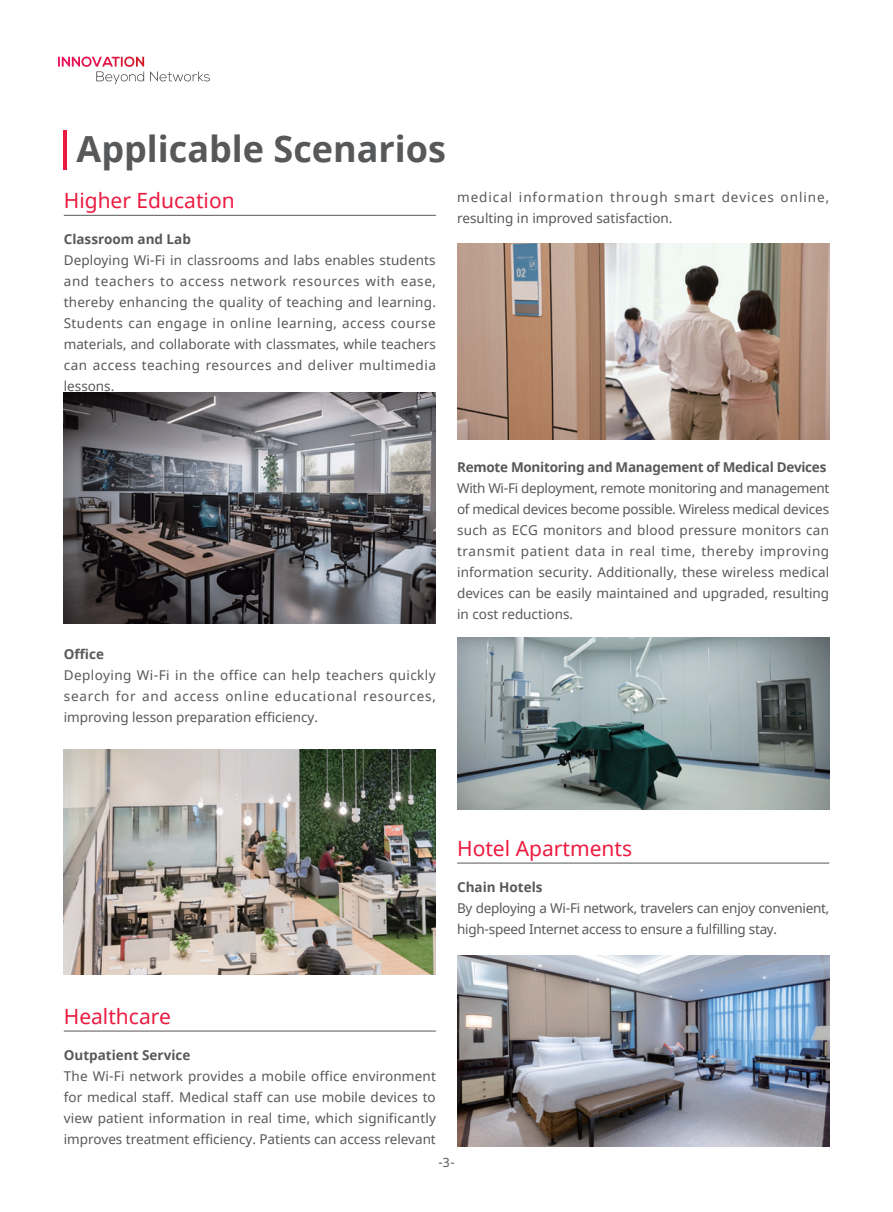
<style>
.page{position:relative;width:893px;height:1212px;background:#fff}
.page>*{position:absolute;margin:0;border:0;box-sizing:border-box;transform-origin:0 0}
.t1{font:700 36px "Noto Sans";color:#57585a}
.t2{font:21px "Noto Sans";color:#ed1a40}
.t3{font:13.5px/21px "Noto Sans";color:#57585a;text-align:justify}
.t4{font:13.5px/21px "Noto Sans";letter-spacing:-.02em;color:#57585a}
.t5{font:700 13.5px "Noto Sans";letter-spacing:-.015em;color:#57585a}
.t6{font:13.5px/21px "Noto Sans";letter-spacing:.07em;color:#57585a}
.t7{font:12.75px "Noto Sans";color:#57585a}
</style>
<div class="page">
<svg style="left:58px;top:57px;width:86px;height:27px"></svg>
<svg style="left:150px;top:71px;width:60px;height:10px"></svg>
<hr style="left:64px;top:130px;width:3px;height:39px;background:#ed1a40">
<hr style="left:64px;top:215px;width:372px;height:1px;background:#57585a">
<img style="left:64px;top:749px;width:372px;height:226px">
<img style="left:457px;top:243px;width:372px;height:196px">
<hr style="left:457px;top:863px;width:372px;height:1px;background:#57585a">
<hr style="left:64px;top:1031px;width:372px;height:1px;background:#57585a">
<img style="left:457px;top:638px;width:372px;height:171px">
<img style="left:64px;top:392px;width:372px;height:231px">
<img style="left:457px;top:956px;width:372px;height:190px">
<h1 class="t1" style="left:77px;top:124px;width:371px">Applicable Scenarios</h1>
<h2 class="t2" style="left:64px;top:186px;width:172px">Higher Education</h2>
<p class="t5" style="left:64px;top:229px;width:129px">Classroom and Lab</p>
<p class="t3" style="left:64px;top:250px;width:374px">Deploying Wi-Fi in classrooms and labs enables students and teachers to access network resources with ease, thereby enhancing the quality of teaching and learning.<br>Students can engage in online learning, access course materials, and collaborate with classmates, while teachers can access teaching resources and deliver multimedia lessons.</p>
<p class="t6" style="left:457px;top:187px;width:373px">medical information through smart devices online, resulting in improved satisfaction.</p>
<p class="t5" style="left:64px;top:644px;width:42px">Office</p>
<p class="t3" style="left:64px;top:665px;width:373px">Deploying Wi-Fi in the office can help teachers quickly search for and access online educational resources, improving lesson preparation efficiency.</p>
<p class="t5" style="left:457px;top:457px;width:371px">Remote Monitoring and Management of Medical Devices</p>
<p class="t3" style="left:457px;top:478px;width:374px">With Wi-Fi deployment, remote monitoring and management of medical devices become possible. Wireless medical devices such as ECG monitors and blood pressure monitors can transmit patient data in real time, thereby improving information security. Additionally, these wireless medical devices can be easily maintained and upgraded, resulting in cost reductions.</p>
<h2 class="t2" style="left:457px;top:834px;width:177px">Hotel Apartments</h2>
<p class="t5" style="left:457px;top:877px;width:87px">Chain Hotels</p>
<p class="t4" style="left:457px;top:898px;width:374px">By deploying a Wi-Fi network, travelers can enjoy convenient, high-speed Internet access to ensure a fulfilling stay.</p>
<h2 class="t2" style="left:64px;top:1002px;width:109px">Healthcare</h2>
<p class="t5" style="left:64px;top:1045px;width:128px">Outpatient Service</p>
<p class="t3" style="left:64px;top:1066px;width:374px">The Wi-Fi network provides a mobile office environment for medical staff. Medical staff can use mobile devices to view patient information in real time, which significantly improves treatment efficiency. Patients can access relevant</p>
<p class="t7" style="left:438px;top:1153px;width:18px">-3-</p>
</div>
